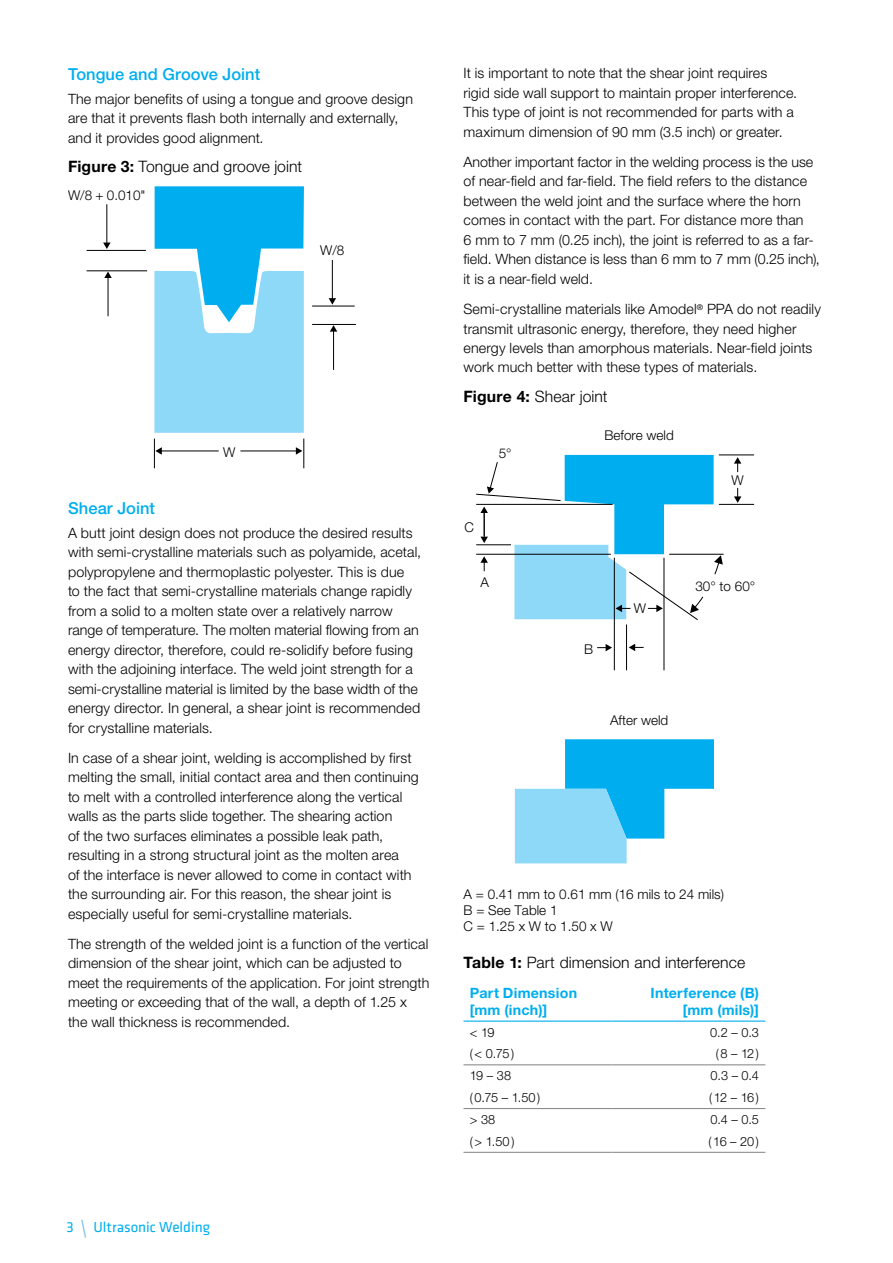
<style>
.page{position:relative;width:893px;height:1263px;background:#fff}
.page>*{position:absolute;margin:0;border:0;box-sizing:border-box;transform-origin:0 0}
.t1{font:500 16.5px "Helvetica Neue LT Std";letter-spacing:.005em;color:#00aeef}
.t2{font:300 15.75px "Helvetica Neue LT Std";letter-spacing:.005em;color:#000}
.t3{font:15px "Klavika";color:#00aeef}
.t4{font:300 14.25px/19.5px "Helvetica Neue LT Std";letter-spacing:.01em;color:#000}
.t5{font:700 14.25px/17.1px "Helvetica Neue LT Std";letter-spacing:.015em;color:#00aeef}
.t6{font:300 13.5px/16.2px "Helvetica Neue LT Std";color:#000}
.t7{font:300 12.75px "Helvetica Neue LT Std";letter-spacing:-.035em;color:#000}
.s1{font-weight:700}
.s2{font-size:22.5px;color:#7cbce7}
</style>
<div class="page">
<svg style="left:154px;top:186px;width:150px;height:247px;background:#69cdf5"></svg>
<hr style="left:312px;top:306px;width:43px;height:1px;background:#000">
<hr style="left:312px;top:324px;width:44px;height:1px;background:#000">
<hr style="left:332px;top:260px;width:1px;height:39px;background:#000">
<svg style="left:329px;top:298px;width:7px;height:7px"></svg>
<hr style="left:333px;top:330px;width:1px;height:40px;background:#000">
<svg style="left:330px;top:325px;width:7px;height:7px"></svg>
<hr style="left:87px;top:250px;width:59px;height:1px;background:#000">
<hr style="left:87px;top:270px;width:60px;height:1px;background:#000">
<hr style="left:106px;top:204px;width:1px;height:40px;background:#000">
<svg style="left:103px;top:243px;width:8px;height:6px"></svg>
<hr style="left:108px;top:277px;width:1px;height:39px;background:#000">
<svg style="left:104px;top:271px;width:8px;height:7px"></svg>
<hr style="left:161px;top:451px;width:58px;height:1px;background:#000">
<svg style="left:154px;top:439px;width:8px;height:29px"></svg>
<hr style="left:240px;top:451px;width:57px;height:1px;background:#000">
<svg style="left:296px;top:439px;width:8px;height:29px"></svg>
<svg style="left:515px;top:739px;width:199px;height:124px"></svg>
<hr style="left:614px;top:558px;width:1px;height:112px;background:#000">
<hr style="left:626px;top:624px;width:1px;height:46px;background:#000">
<hr style="left:664px;top:558px;width:1px;height:112px;background:#000">
<hr style="left:669px;top:554px;width:55px;height:1px;background:#000">
<hr style="left:719px;top:504px;width:35px;height:1px;background:#000">
<hr style="left:719px;top:454px;width:35px;height:1px;background:#000">
<svg style="left:734px;top:457px;width:7px;height:15px"></svg>
<svg style="left:734px;top:488px;width:7px;height:15px"></svg>
<svg style="left:629px;top:644px;width:15px;height:7px"></svg>
<svg style="left:476px;top:455px;width:247px;height:166px"></svg>
<svg style="left:597px;top:644px;width:15px;height:7px"></svg>
<hr style="left:463px;top:1064px;width:149px;height:1px;background:#808285">
<hr style="left:612px;top:1064px;width:153px;height:1px;background:#808285">
<hr style="left:463px;top:1108px;width:149px;height:1px;background:#808285">
<hr style="left:612px;top:1108px;width:153px;height:1px;background:#808285">
<hr style="left:463px;top:1152px;width:149px;height:1px;background:#808285">
<hr style="left:612px;top:1152px;width:153px;height:1px;background:#808285">
<hr style="left:463px;top:1020px;width:149px;height:2px;background:#00aeef">
<hr style="left:612px;top:1020px;width:153px;height:2px;background:#00aeef">
<p class="t1" style="left:68px;top:64px;width:194px">Tongue and Groove Joint</p>
<p class="t4" style="left:68px;top:88px;width:346px">The major benefits of using a tongue and groove design are that it prevents flash both internally and externally, and it provides good alignment.</p>
<p class="t2" style="left:68px;top:157px;width:236px"><span class="s1">Figure 3:</span> Tongue and groove joint</p>
<p class="t6" style="left:68px;top:187px;width:79px">W/8 + 0.010"</p>
<p class="t6" style="left:223px;top:444px;width:14px">W</p>
<p class="t6" style="left:320px;top:242px;width:26px">W/8</p>
<p class="t1" style="left:68px;top:498px;width:88px">Shear Joint</p>
<p class="t4" style="left:68px;top:522px;width:355px">A butt joint design does not produce the desired results with semi-crystalline materials such as polyamide, acetal, polypropylene and thermoplastic polyester. This is due<br>to the fact that semi-crystalline materials change rapidly from a solid to a molten state over a relatively narrow range of temperature. The molten material flowing from an energy director, therefore, could re-solidify before fusing with the adjoining interface. The weld joint strength for a semi-crystalline material is limited by the base width of the energy director. In general, a shear joint is recommended for crystalline materials.</p>
<p class="t4" style="left:68px;top:748px;width:352px">In case of a shear joint, welding is accomplished by first melting the small, initial contact area and then continuing to melt with a controlled interference along the vertical walls as the parts slide together. The shearing action<br>of the two surfaces eliminates a possible leak path, resulting in a strong structural joint as the molten area<br>of the interface is never allowed to come in contact with the surrounding air. For this reason, the shear joint is especially useful for semi-crystalline materials.</p>
<p class="t4" style="left:68px;top:934px;width:363px">The strength of the welded joint is a function of the vertical dimension of the shear joint, which can be adjusted to meet the requirements of the application. For joint strength meeting or exceeding that of the wall, a depth of 1.25 x the wall thickness is recommended.</p>
<p class="t3" style="left:67px;top:1217px;width:145px">3 <span class="s2">\</span> Ultrasonic Welding</p>
<p class="t4" style="left:463px;top:63px;width:335px">It is important to note that the shear joint requires rigid side wall support to maintain proper interference.<br>This type of joint is not recommended for parts with a maximum dimension of 90 mm (3.5 inch) or greater.</p>
<p class="t4" style="left:463px;top:152px;width:358px">Another important factor in the welding process is the use of near-field and far-field. The field refers to the distance between the weld joint and the surface where the horn comes in contact with the part. For distance more than<br>6 mm to 7 mm (0.25 inch), the joint is referred to as a far&shy;field. When distance is less than 6 mm to 7 mm (0.25 inch), it is a near-field weld.</p>
<p class="t4" style="left:463px;top:299px;width:359px">Semi-crystalline materials like Amodel<sup>®</sup> PPA do not readily transmit ultrasonic energy, therefore, they need higher energy levels than amorphous materials. Near-field joints work much better with these types of materials.</p>
<p class="t2" style="left:463px;top:387px;width:146px"><span class="s1">Figure 4:</span> Shear joint</p>
<p class="t6" style="left:499px;top:445px;width:14px">5°</p>
<p class="t6" style="left:465px;top:518px;width:11px">C</p>
<p class="t6" style="left:480px;top:574px;width:10px">A</p>
<p class="t6" style="left:604px;top:427px;width:71px">Before weld</p>
<p class="t6" style="left:731px;top:472px;width:14px">W</p>
<p class="t6" style="left:584px;top:640px;width:11px">B</p>
<p class="t6" style="left:634px;top:600px;width:14px">W</p>
<p class="t6" style="left:610px;top:712px;width:60px">After weld</p>
<p class="t6" style="left:695px;top:578px;width:61px">30° to 60°</p>
<p class="t6" style="left:464px;top:885px;width:262px">A = 0.41 mm to 0.61 mm (16 mils to 24 mils)<br>B = See Table 1<br>C = 1.25 x W to 1.50 x W</p>
<p class="t2" style="left:463px;top:953px;width:283px"><span class="s1">Table 1:</span> Part dimension and interference</p>
<p class="t5" style="left:470px;top:984px;width:109px">Part Dimension [mm (inch)]</p>
<p class="t5" style="left:651px;top:984px;width:110px;text-align:right">Interference (B) [mm (mils)]</p>
<p class="t7" style="left:470px;top:1024px;width:26px">&lt; 19</p>
<p class="t7" style="left:710px;top:1024px;width:50px">0.2 – 0.3</p>
<p class="t7" style="left:470px;top:1046px;width:46px">(&lt; 0.75)</p>
<p class="t7" style="left:716px;top:1046px;width:45px">(8 – 12)</p>
<p class="t7" style="left:470px;top:1068px;width:43px">19 – 38</p>
<p class="t7" style="left:711px;top:1068px;width:50px">0.3 – 0.4</p>
<p class="t7" style="left:470px;top:1090px;width:72px">(0.75 – 1.50)</p>
<p class="t7" style="left:709px;top:1090px;width:51px">(12 – 16)</p>
<p class="t7" style="left:470px;top:1112px;width:27px">&gt; 38</p>
<p class="t7" style="left:711px;top:1112px;width:50px">0.4 – 0.5</p>
<p class="t7" style="left:470px;top:1133px;width:46px">(&gt; 1.50)</p>
<p class="t7" style="left:709px;top:1133px;width:52px">(16 – 20)</p>
</div>
